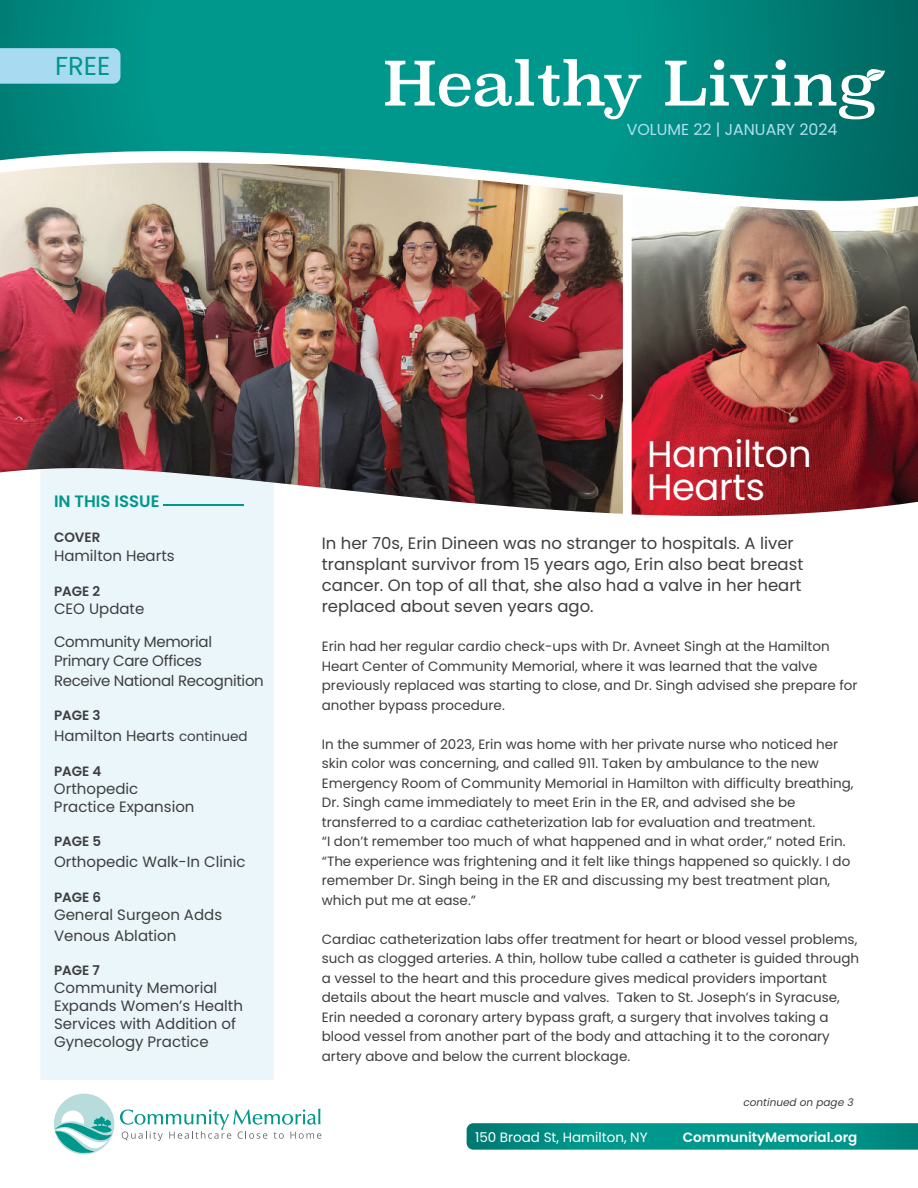
<style>
.page{position:relative;width:918px;height:1188px;background:#fff}
.page>*{position:absolute;margin:0;border:0;box-sizing:border-box;transform-origin:0 0}
.t1{font:36.9px/33px "Poppins";letter-spacing:-.01em;color:#fff}
.t2{font:25.95px "Poppins";color:#00978c}
.t3{font:16.5px/21px "Poppins";color:#3e3e3f}
.t4{font:600 16.5px "Poppins";color:#00978c}
.t5{font:15.9px "Poppins";color:#b1def3}
.t6{font:15px/18px "Poppins";color:#3e3e3f}
.t7{font:15px/19.5px "Poppins";letter-spacing:-.02em;color:#3e3e3f}
.t8{font:13.5px/19.5px "Poppins";color:#3e3e3f}
.t9{font:600 13.5px "Poppins";color:#3e3e3f}
.t10{font:13.5px "Poppins";color:#fff}
.t11{font:600 13.5px "Poppins";color:#fff}
.t12{font:italic 10.5px "Poppins";color:#3e3e3f}
.s1{font-size:13.5px}
</style>
<div class="page">
<div style="left:40px;top:543px;width:234px;height:537px;background:#ebf6fb"></div>
<svg style="left:467px;top:1123px;width:451px;height:27px;background:#059389"></svg>
<svg style="left:120px;top:1109px;width:201px;height:32px"></svg>
<div style="left:54px;top:1094px;width:60px;height:60px;background:#b7dcdb;border-radius:50%"></div>
<svg style="left:55px;top:1111px;width:57px;height:42px"></svg>
<svg style="left:0;top:0;width:918px;height:139px;background:#008d83"></svg>
<div style="left:0;top:48px;width:120px;height:36px;background:#a8dbf2"></div>
<svg style="left:385px;top:59px;width:500px;height:60px"></svg>
<svg style="left:0;top:139px;width:918px;height:404px"></svg>
<img style="left:0;top:163px;width:623px;height:351px">
<img style="left:632px;top:196px;width:286px;height:322px">
<h2 class="t2" style="left:55px;top:51px;width:57px">FREE</h2>
<p class="t5" style="left:627px;top:120px;width:212px">VOLUME 22 | JANUARY 2024</p>
<p class="t4" style="left:54px;top:492px;width:107px">IN THIS ISSUE</p>
<p class="t9" style="left:54px;top:529px;width:48px">COVER</p>
<p class="t6" style="left:54px;top:547px;width:122px">Hamilton Hearts</p>
<p class="t9" style="left:54px;top:583px;width:48px">PAGE 2</p>
<p class="t6" style="left:54px;top:599px;width:92px">CEO Update</p>
<p class="t7" style="left:54px;top:632px;width:211px">Community Memorial<br>Primary Care Offices<br>Receive National Recognition</p>
<p class="t9" style="left:54px;top:708px;width:48px">PAGE 3</p>
<p class="t6" style="left:54px;top:727px;width:195px">Hamilton Hearts <span class="s1">continued</span></p>
<p class="t9" style="left:54px;top:763px;width:49px">PAGE 4</p>
<p class="t6" style="left:54px;top:779px;width:142px">Orthopedic<br>Practice Expansion</p>
<p class="t9" style="left:54px;top:834px;width:49px">PAGE 5</p>
<p class="t6" style="left:54px;top:853px;width:193px">Orthopedic Walk-In Clinic</p>
<p class="t9" style="left:54px;top:889px;width:49px">PAGE 6</p>
<p class="t6" style="left:54px;top:904px;width:170px;line-height:21px">General Surgeon Adds<br>Venous Ablation</p>
<p class="t9" style="left:54px;top:963px;width:48px">PAGE 7</p>
<p class="t6" style="left:54px;top:979px;width:191px">Community Memorial<br>Expands Women’s Health<br>Services with Addition of<br>Gynecology Practice</p>
<h1 class="t1" style="left:647px;top:438px;width:166px">Hamilton<br>Hearts</h1>
<p class="t3" style="left:322px;top:533px;width:483px">In her 70s, Erin Dineen was no stranger to hospitals. A liver transplant survivor from 15 years ago, Erin also beat breast cancer. On top of all that, she also had a valve in her heart replaced about seven years ago.</p>
<p class="t8" style="left:322px;top:637px;width:537px">Erin had her regular cardio check-ups with Dr. Avneet Singh at the Hamilton Heart Center of Community Memorial, where it was learned that the valve previously replaced was starting to close, and Dr. Singh advised she prepare for another bypass procedure.</p>
<p class="t8" style="left:322px;top:734px;width:533px">In the summer of 2023, Erin was home with her private nurse who noticed her skin color was concerning, and called 911. Taken by ambulance to the new Emergency Room of Community Memorial in Hamilton with difficulty breathing, Dr. Singh came immediately to meet Erin in the ER, and advised she be transferred to a cardiac catheterization lab for evaluation and treatment.<br>“I don’t remember too much of what happened and in what order,” noted Erin. “The experience was frightening and it felt like things happened so quickly. I do remember Dr. Singh being in the ER and discussing my best treatment plan, which put me at ease.”</p>
<p class="t8" style="left:322px;top:929px;width:539px">Cardiac catheterization labs offer treatment for heart or blood vessel problems, such as clogged arteries. A thin, hollow tube called a catheter is guided through a vessel to the heart and this procedure gives medical providers important details about the heart muscle and valves. Taken to St. Joseph’s in Syracuse, Erin needed a coronary artery bypass graft, a surgery that involves taking a blood vessel from another part of the body and attaching it to the coronary artery above and below the current blockage.</p>
<p class="t12" style="left:743px;top:1097px;width:112px">continued on page 3</p>
<p class="t10" style="left:475px;top:1129px;width:174px">150 Broad St, Hamilton, NY</p>
<p class="t11" style="left:683px;top:1129px;width:176px">CommunityMemorial.org</p>
</div>
